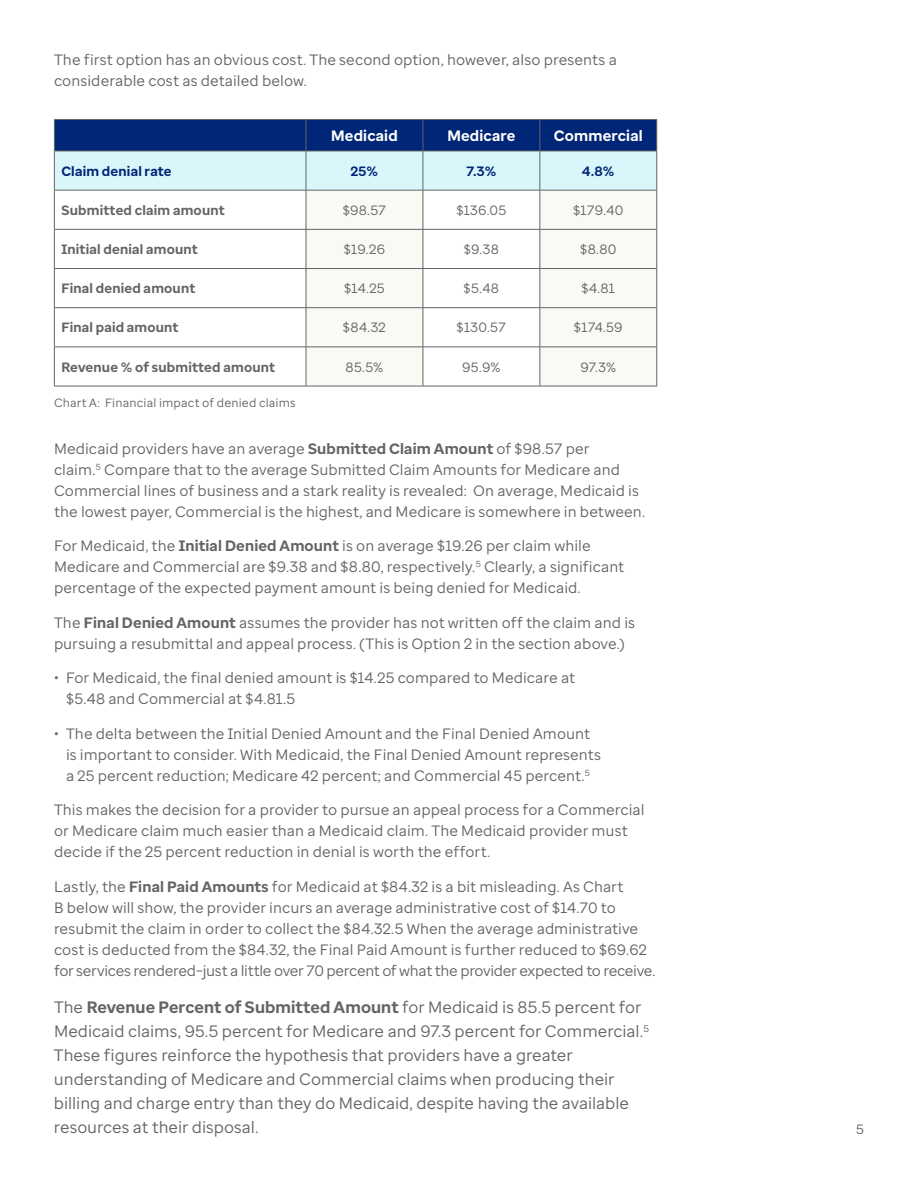
<style>
.page{position:relative;width:918px;height:1188px;background:#fff}
.page>*{position:absolute;margin:0;border:0;box-sizing:border-box;transform-origin:0 0}
.t1{font:16.5px/24px "Optum Sans";color:#636466}
.t2{font:15px/21px "Optum Sans";letter-spacing:.005em;color:#636466}
.t3{font:700 15px "Optum Sans";letter-spacing:.01em;color:#fff}
.t4{font:700 13.5px "Optum Sans";letter-spacing:.015em;color:#636466}
.t5{font:13.5px "Optum Sans";letter-spacing:.01em;color:#636466}
.t6{font:700 13.5px "Optum Sans";letter-spacing:.015em;color:#002677}
.t7{font:12px "Optum Sans";letter-spacing:.01em;color:#636466}
.s1{font-weight:700}
</style>
<div class="page">
<svg style="left:55px;top:120px;width:602px;height:70px;background:#7798bd"></svg>
<svg style="left:307px;top:191px;width:350px;height:195px;fill:#fbf9f4"></svg>
<hr style="left:54px;top:119px;width:252px;height:1px;background:#636466">
<hr style="left:54px;top:120px;width:1px;height:31px;background:#636466">
<hr style="left:306px;top:119px;width:117px;height:1px;background:#636466">
<hr style="left:306px;top:120px;width:1px;height:31px;background:#636466">
<hr style="left:423px;top:119px;width:117px;height:1px;background:#636466">
<hr style="left:423px;top:120px;width:1px;height:31px;background:#636466">
<hr style="left:540px;top:119px;width:117px;height:1px;background:#636466">
<hr style="left:540px;top:120px;width:1px;height:31px;background:#636466">
<hr style="left:657px;top:120px;width:1px;height:31px;background:#636466">
<hr style="left:54px;top:151px;width:252px;height:1px;background:#636466">
<hr style="left:54px;top:151px;width:1px;height:39px;background:#636466">
<hr style="left:306px;top:151px;width:117px;height:1px;background:#636466">
<hr style="left:306px;top:151px;width:1px;height:39px;background:#636466">
<hr style="left:423px;top:151px;width:117px;height:1px;background:#636466">
<hr style="left:423px;top:151px;width:1px;height:39px;background:#636466">
<hr style="left:540px;top:151px;width:117px;height:1px;background:#636466">
<hr style="left:540px;top:151px;width:1px;height:39px;background:#636466">
<hr style="left:657px;top:151px;width:1px;height:39px;background:#636466">
<hr style="left:54px;top:190px;width:252px;height:1px;background:#636466">
<hr style="left:54px;top:190px;width:1px;height:39px;background:#636466">
<hr style="left:306px;top:190px;width:117px;height:1px;background:#636466">
<hr style="left:306px;top:190px;width:1px;height:39px;background:#636466">
<hr style="left:423px;top:190px;width:117px;height:1px;background:#636466">
<hr style="left:423px;top:190px;width:1px;height:39px;background:#636466">
<hr style="left:540px;top:190px;width:117px;height:1px;background:#636466">
<hr style="left:540px;top:190px;width:1px;height:39px;background:#636466">
<hr style="left:657px;top:190px;width:1px;height:39px;background:#636466">
<hr style="left:54px;top:229px;width:252px;height:1px;background:#636466">
<hr style="left:54px;top:230px;width:1px;height:38px;background:#636466">
<hr style="left:306px;top:229px;width:117px;height:1px;background:#636466">
<hr style="left:306px;top:230px;width:1px;height:38px;background:#636466">
<hr style="left:423px;top:229px;width:117px;height:1px;background:#636466">
<hr style="left:423px;top:230px;width:1px;height:38px;background:#636466">
<hr style="left:540px;top:229px;width:117px;height:1px;background:#636466">
<hr style="left:540px;top:230px;width:1px;height:38px;background:#636466">
<hr style="left:657px;top:230px;width:1px;height:38px;background:#636466">
<hr style="left:54px;top:268px;width:252px;height:1px;background:#636466">
<hr style="left:54px;top:269px;width:1px;height:38px;background:#636466">
<hr style="left:306px;top:268px;width:117px;height:1px;background:#636466">
<hr style="left:306px;top:269px;width:1px;height:38px;background:#636466">
<hr style="left:423px;top:268px;width:117px;height:1px;background:#636466">
<hr style="left:423px;top:269px;width:1px;height:38px;background:#636466">
<hr style="left:540px;top:268px;width:117px;height:1px;background:#636466">
<hr style="left:540px;top:269px;width:1px;height:38px;background:#636466">
<hr style="left:657px;top:269px;width:1px;height:38px;background:#636466">
<hr style="left:54px;top:307px;width:252px;height:1px;background:#636466">
<hr style="left:54px;top:308px;width:1px;height:39px;background:#636466">
<hr style="left:306px;top:307px;width:117px;height:1px;background:#636466">
<hr style="left:306px;top:308px;width:1px;height:39px;background:#636466">
<hr style="left:423px;top:307px;width:117px;height:1px;background:#636466">
<hr style="left:423px;top:308px;width:1px;height:39px;background:#636466">
<hr style="left:540px;top:307px;width:117px;height:1px;background:#636466">
<hr style="left:540px;top:308px;width:1px;height:39px;background:#636466">
<hr style="left:657px;top:308px;width:1px;height:39px;background:#636466">
<hr style="left:54px;top:347px;width:252px;height:1px;background:#636466">
<hr style="left:54px;top:347px;width:1px;height:39px;background:#636466">
<hr style="left:306px;top:347px;width:117px;height:1px;background:#636466">
<hr style="left:306px;top:347px;width:1px;height:39px;background:#636466">
<hr style="left:423px;top:347px;width:117px;height:1px;background:#636466">
<hr style="left:423px;top:347px;width:1px;height:39px;background:#636466">
<hr style="left:540px;top:347px;width:117px;height:1px;background:#636466">
<hr style="left:540px;top:347px;width:1px;height:39px;background:#636466">
<hr style="left:657px;top:347px;width:1px;height:39px;background:#636466">
<hr style="left:54px;top:386px;width:252px;height:1px;background:#636466">
<hr style="left:306px;top:386px;width:117px;height:1px;background:#636466">
<hr style="left:423px;top:386px;width:117px;height:1px;background:#636466">
<hr style="left:540px;top:386px;width:117px;height:1px;background:#636466">
<p class="t2" style="left:54px;top:50px;width:564px">The first option has an obvious cost. The second option, however, also presents a considerable cost as detailed below.</p>
<p class="t3" style="left:331px;top:126px;width:68px">Medicaid</p>
<p class="t3" style="left:447px;top:126px;width:69px">Medicare</p>
<p class="t3" style="left:554px;top:126px;width:90px">Commercial</p>
<p class="t6" style="left:61px;top:162px;width:112px">Claim denial rate</p>
<p class="t6" style="left:351px;top:162px;width:29px">25%</p>
<p class="t6" style="left:467px;top:162px;width:31px">7.3%</p>
<p class="t6" style="left:582px;top:162px;width:34px">4.8%</p>
<p class="t4" style="left:61px;top:201px;width:165px">Submitted claim amount</p>
<p class="t5" style="left:343px;top:201px;width:45px">$98.57</p>
<p class="t5" style="left:456px;top:201px;width:52px">$136.05</p>
<p class="t5" style="left:573px;top:201px;width:52px">$179.40</p>
<p class="t4" style="left:61px;top:241px;width:138px">Initial denial amount</p>
<p class="t5" style="left:344px;top:241px;width:43px">$19.26</p>
<p class="t5" style="left:464px;top:241px;width:37px">$9.38</p>
<p class="t5" style="left:580px;top:241px;width:38px">$8.80</p>
<p class="t4" style="left:61px;top:280px;width:135px">Final denied amount</p>
<p class="t5" style="left:344px;top:280px;width:42px">$14.25</p>
<p class="t5" style="left:464px;top:280px;width:37px">$5.48</p>
<p class="t5" style="left:581px;top:280px;width:35px">$4.81</p>
<p class="t4" style="left:61px;top:319px;width:119px">Final paid amount</p>
<p class="t5" style="left:343px;top:319px;width:44px">$84.32</p>
<p class="t5" style="left:457px;top:319px;width:51px">$130.57</p>
<p class="t5" style="left:574px;top:319px;width:50px">$174.59</p>
<p class="t4" style="left:61px;top:358px;width:215px">Revenue % of submitted amount</p>
<p class="t5" style="left:346px;top:358px;width:39px">85.5%</p>
<p class="t5" style="left:462px;top:358px;width:40px">95.9%</p>
<p class="t5" style="left:580px;top:358px;width:37px">97.3%</p>
<p class="t7" style="left:54px;top:395px;width:243px">Chart A: Financial impact of denied claims</p>
<p class="t2" style="left:54px;top:438px;width:593px">Medicaid providers have an average <span class="s1">Submitted Claim Amount</span> of $98.57 per<br>claim.<sup>5</sup> Compare that to the average Submitted Claim Amounts for Medicare and Commercial lines of business and a stark reality is revealed: On average, Medicaid is the lowest payer, Commercial is the highest, and Medicare is somewhere in between.</p>
<p class="t2" style="left:54px;top:535px;width:572px">For Medicaid, the <span class="s1">Initial Denied Amount</span> is on average $19.26 per claim while<br>Medicare and Commercial are $9.38 and $8.80, respectively.<sup>5</sup> Clearly, a significant percentage of the expected payment amount is being denied for Medicaid.</p>
<p class="t2" style="left:54px;top:612px;width:583px">The <span class="s1">Final Denied Amount</span> assumes the provider has not written off the claim and is pursuing a resubmittal and appeal process. (This is Option 2 in the section above.)</p>
<p class="t2" style="left:66px;top:667px;width:511px;text-indent:-12px">• For Medicaid, the final denied amount is $14.25 compared to Medicare at $5.48 and Commercial at $4.81.5</p>
<p class="t2" style="left:66px;top:723px;width:537px;text-indent:-12px">• The delta between the Initial Denied Amount and the Final Denied Amount is important to consider. With Medicaid, the Final Denied Amount represents a 25 percent reduction; Medicare 42 percent; and Commercial 45 percent.<sup>5</sup></p>
<p class="t2" style="left:54px;top:799px;width:592px">This makes the decision for a provider to pursue an appeal process for a Commercial or Medicare claim much easier than a Medicaid claim. The Medicaid provider must decide if the 25 percent reduction in denial is worth the effort.</p>
<p class="t2" style="left:54px;top:876px;width:603px">Lastly, the <span class="s1">Final Paid Amounts</span> for Medicaid at $84.32 is a bit misleading. As Chart<br>B below will show, the provider incurs an average administrative cost of $14.70 to resubmit the claim in order to collect the $84.32.5 When the average administrative cost is deducted from the $84.32, the Final Paid Amount is further reduced to $69.62 for services rendered–just a little over 70 percent of what the provider expected to receive.</p>
<p class="t1" style="left:54px;top:995px;width:597px">The <span class="s1">Revenue Percent of Submitted Amount</span> for Medicaid is 85.5 percent for Medicaid claims, 95.5 percent for Medicare and 97.3 percent for Commercial.<sup>5<br></sup>These figures reinforce the hypothesis that providers have a greater understanding of Medicare and Commercial claims when producing their billing and charge entry than they do Medicaid, despite having the available resources at their disposal.</p>
<p class="t5" style="left:856px;top:1120px;width:9px">5</p>
</div>
